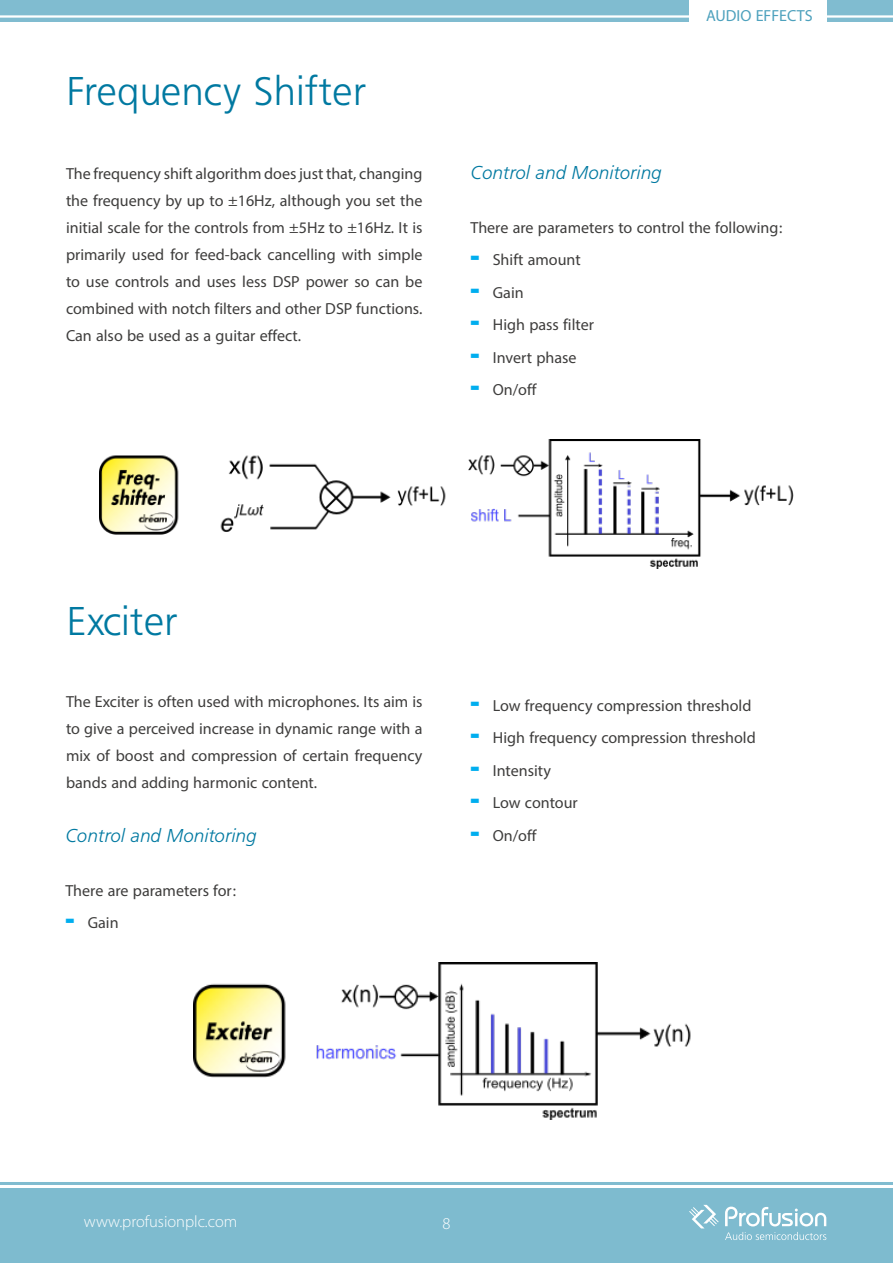
<style>
.page{position:relative;width:893px;height:1263px;background:#fff}
.page>*{position:absolute;margin:0;border:0;box-sizing:border-box;transform-origin:0 0}
.Paragraph_copy{font:300 42px "Frugal Sans";color:#0079a1}
.Paragraph_copy-2{font:22.5px/27px "Myriad Arabic";color:#3e3d3c;text-align:justify}
.Paragraph_copy-3{font:22.5px "Myriad Arabic";color:#4da1bd}
.Paragraph_copy-4{font:italic 300 19.5px "Frugal Sans";color:#0079a1}
.t1{font:300 16.5px "Myriad Pro";color:#fff}
.s1{font-family:"Arial";font-weight:900;font-size:27px;color:#00aeef}
</style>
<div class="page">
<div style="left:0;top:1188px;width:893px;height:75px;background:#7ebbcf"></div>
<svg style="left:725px;top:1206px;width:101px;height:20px"></svg>
<svg style="left:725px;top:1232px;width:101px;height:8px"></svg>
<svg style="left:689px;top:1205px;width:30px;height:23px"></svg>
<hr style="left:0;top:1182px;width:893px;height:3px;background:#0079a1">
<div style="left:0;top:0;width:893px;height:21px;background:#80bcd0"></div>
<hr style="left:0;top:15px;width:893px;height:3px;background:#fff">
<div style="left:690px;top:0;width:137px;height:35px;background:#fff"></div>
<img style="left:100px;top:439px;width:694px;height:130px">
<img style="left:193px;top:962px;width:498px;height:158px">
<p class="Paragraph_copy" style="left:66px;top:68px;width:302px">Frequency Shifter</p>
<p class="Paragraph_copy-2" style="left:66px;top:160px;width:358px">The frequency shift algorithm does just that, changing the frequency by up to ±16Hz, although you set the initial scale for the controls from ±5Hz to ±16Hz. It is primarily used for feed-back cancelling with simple to use controls and uses less DSP power so can be combined with notch filters and other DSP functions.<br>Can also be used as a guitar effect.</p>
<p class="Paragraph_copy-3" style="left:706px;top:0;width:108px">AUDIO EFFECTS</p>
<p class="Paragraph_copy-4" style="left:470px;top:161px;width:193px">Control and Monitoring</p>
<p class="Paragraph_copy-2" style="left:470px;top:214px;width:314px">There are parameters to control the following:</p>
<p class="Paragraph_copy-2" style="left:470px;top:247px;width:112px"><span class="s1">-</span> Shift amount</p>
<p class="Paragraph_copy-2" style="left:470px;top:279px;width:55px"><span class="s1">-</span> Gain</p>
<p class="Paragraph_copy-2" style="left:470px;top:311px;width:125px"><span class="s1">-</span> High pass filter</p>
<p class="Paragraph_copy-2" style="left:470px;top:344px;width:108px"><span class="s1">-</span> Invert phase</p>
<p class="Paragraph_copy-2" style="left:470px;top:376px;width:68px"><span class="s1">-</span> On/off</p>
<p class="Paragraph_copy" style="left:67px;top:597px;width:113px">Exciter</p>
<p class="Paragraph_copy-2" style="left:66px;top:688px;width:358px">The Exciter is often used with microphones. Its aim is to give a perceived increase in dynamic range with a mix of boost and compression of certain frequency bands and adding harmonic content.</p>
<p class="Paragraph_copy-4" style="left:65px;top:824px;width:193px">Control and Monitoring</p>
<p class="Paragraph_copy-2" style="left:65px;top:877px;width:173px">There are parameters for:</p>
<p class="Paragraph_copy-2" style="left:65px;top:909px;width:55px"><span class="s1">-</span> Gain</p>
<p class="Paragraph_copy-2" style="left:470px;top:692px;width:282px"><span class="s1">-</span> Low frequency compression threshold</p>
<p class="Paragraph_copy-2" style="left:470px;top:725px;width:287px"><span class="s1">-</span> High frequency compression threshold</p>
<p class="Paragraph_copy-2" style="left:470px;top:757px;width:82px"><span class="s1">-</span> Intensity</p>
<p class="Paragraph_copy-2" style="left:470px;top:789px;width:109px"><span class="s1">-</span> Low contour</p>
<p class="Paragraph_copy-2" style="left:470px;top:822px;width:68px"><span class="s1">-</span> On/off</p>
<p class="t1" style="left:84px;top:1213px;width:155px">www.profusionplc.com</p>
<p class="t1" style="left:442px;top:1214px;width:10px">8</p>
</div>
